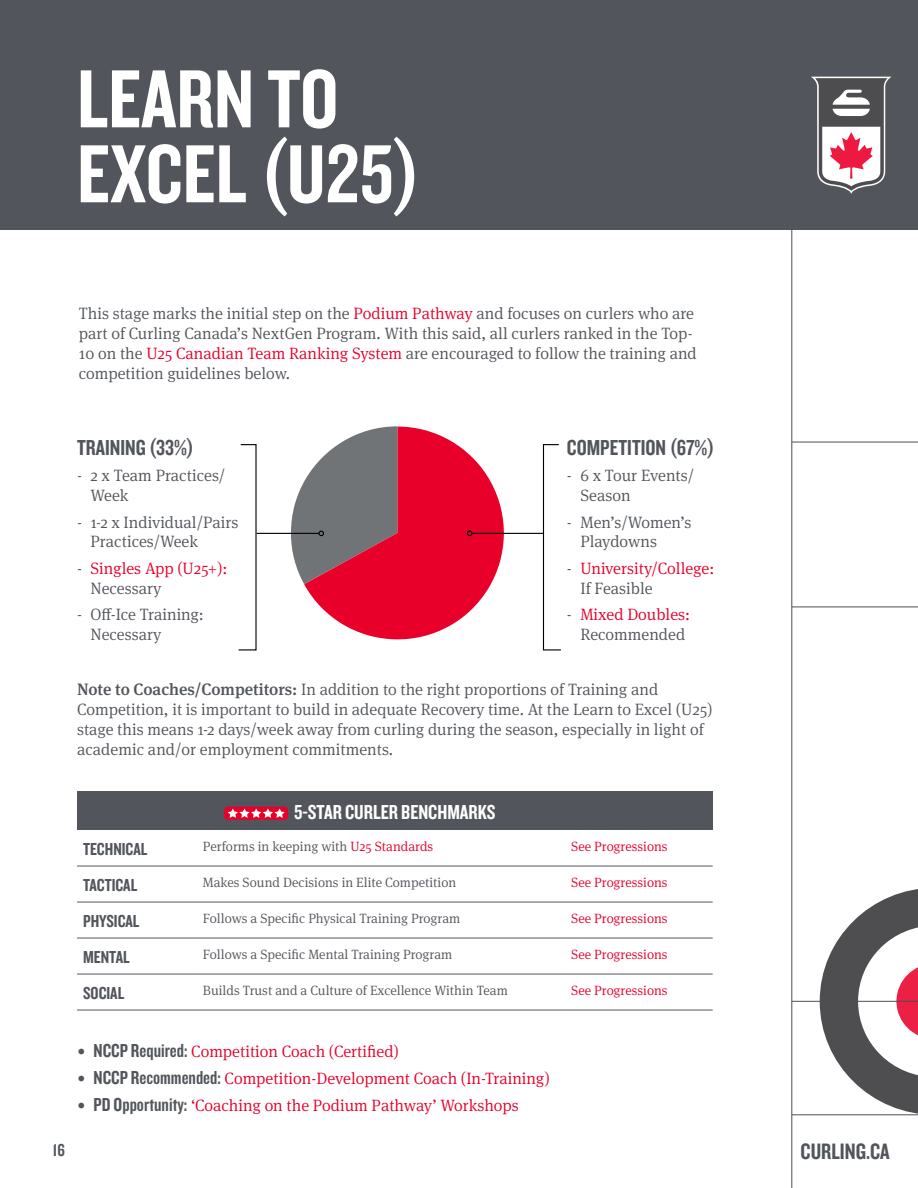
<style>
.page{position:relative;width:918px;height:1188px;background:#fff}
.page>*{position:absolute;margin:0;border:0;box-sizing:border-box;transform-origin:0 0}
.t1{font:85.5px/75px "Knockout 49 Liteweight";color:#fff}
.t2{font:23.1px "Knockout 49 Liteweight";color:#52555b}
.t3{font:22.5px "Knockout 49 Liteweight";color:#52555b}
.t4{font:21px "Knockout 49 Liteweight";color:#fff}
.t5{font:18px "Knockout 49 Liteweight";color:#52555b}
.t6{font:300 16.5px/19.8px "Meta Serif Pro";color:#52555b}
.t7{font:300 16.5px/19.8px "Meta Serif Pro";color:#e8002a}
.t8{font:300 13.5px "Meta Serif Pro";color:#52555b}
.t9{font:300 13.5px "Meta Serif Pro";color:#e8002a}
.s1{color:#e8002a}
.s2{color:#52555b}
.s3{font-weight:500}
.s4{font-family:"Knockout 49 Liteweight";font-weight:400;font-size:19.5px;color:#52555b}
</style>
<div class="page">
<div style="left:0;top:0;width:918px;height:230px;background:#52555b"></div>
<svg style="left:811px;top:77px;width:80px;height:117px"></svg>
<svg style="left:792px;top:230px;width:126px;height:958px"></svg>
<hr style="left:792px;top:442px;width:126px;height:1px;background:#4e4e50">
<hr style="left:792px;top:607px;width:126px;height:1px;background:#4e4e50">
<hr style="left:472px;top:533px;width:71px;height:1px;background:#000">
<svg style="left:542px;top:444px;width:19px;height:207px"></svg>
<hr style="left:257px;top:533px;width:62px;height:1px;background:#000">
<svg style="left:238px;top:444px;width:19px;height:207px"></svg>
<div style="left:77px;top:792px;width:636px;height:38px;background:#52555b"></div>
<hr style="left:77px;top:866px;width:120px;height:1px;background:#52555b">
<hr style="left:197px;top:866px;width:368px;height:1px;background:#52555b">
<hr style="left:565px;top:866px;width:148px;height:1px;background:#52555b">
<hr style="left:77px;top:902px;width:120px;height:1px;background:#52555b">
<hr style="left:197px;top:902px;width:368px;height:1px;background:#52555b">
<hr style="left:565px;top:902px;width:148px;height:1px;background:#52555b">
<hr style="left:77px;top:938px;width:120px;height:1px;background:#52555b">
<hr style="left:197px;top:938px;width:368px;height:1px;background:#52555b">
<hr style="left:565px;top:938px;width:148px;height:1px;background:#52555b">
<hr style="left:77px;top:974px;width:120px;height:1px;background:#52555b">
<hr style="left:197px;top:974px;width:368px;height:1px;background:#52555b">
<hr style="left:565px;top:974px;width:148px;height:1px;background:#52555b">
<hr style="left:77px;top:1010px;width:120px;height:1px;background:#52555b">
<hr style="left:197px;top:1010px;width:368px;height:1px;background:#52555b">
<hr style="left:565px;top:1010px;width:148px;height:1px;background:#52555b">
<div style="left:224px;top:807px;width:64px;height:13px;background:#e8002a;border-radius:3px"></div>
<svg style="left:228px;top:809px;width:57px;height:9px"></svg>
<h1 class="t1" style="left:77px;top:58px;width:345px">LEARN TO<br>EXCEL (U25)</h1>
<p class="t6" style="left:79px;top:303px;width:619px">This stage marks the initial step on the <span class="s1">Podium Pathway</span> and focuses on curlers who are part of Curling Canada’s NextGen Program. With this said, all curlers ranked in the Top-10 on the <span class="s1">U25 Canadian Team Ranking System</span> are encouraged to follow the training and competition guidelines below.</p>
<h3 class="t3" style="left:77px;top:433px;width:118px">TRAINING (33%)</h3>
<p class="t6" style="left:91px;top:465px;width:136px;text-indent:-13px">- 2 x Team Practices/<br>Week</p>
<p class="t6" style="left:91px;top:511px;width:149px;text-indent:-13px">- 1-2 x Individual/Pairs<br>Practices/Week</p>
<p class="t7" style="left:91px;top:558px;width:138px;text-indent:-13px"><span class="s2">-</span> Singles App (U25+):<br><span class="s2">Necessary</span></p>
<p class="t6" style="left:91px;top:604px;width:115px;text-indent:-13px">- Off-Ice Training:<br>Necessary</p>
<h3 class="t3" style="left:567px;top:433px;width:149px">COMPETITION (67%)</h3>
<p class="t6" style="left:580px;top:465px;width:115px;text-indent:-13px">- 6 x Tour Events/<br>Season</p>
<p class="t6" style="left:580px;top:511px;width:113px;text-indent:-13px">- Men’s/Women’s<br>Playdowns</p>
<p class="t7" style="left:580px;top:558px;width:135px;text-indent:-13px"><span class="s2">-</span> University/College:<br><span class="s2">If Feasible</span></p>
<p class="t7" style="left:567px;top:604px;width:124px;text-align:center"><span class="s2">-</span> Mixed Doubles:<br><span class="s2">Recommended</span></p>
<p class="t6" style="left:77px;top:679px;width:637px"><span class="s3">Note to Coaches/Competitors:</span> In addition to the right proportions of Training and Competition, it is important to build in adequate Recovery time. At the Learn to Excel (U25) stage this means 1-2 days/week away from curling during the season, especially in light of academic and/or employment commitments.</p>
<p class="t4" style="left:294px;top:799px;width:203px">5-STAR CURLER BENCHMARKS</p>
<p class="t5" style="left:83px;top:838px;width:66px">TECHNICAL</p>
<p class="t8" style="left:203px;top:837px;width:232px">Performs in keeping with <span class="s1">U25 Standards</span></p>
<p class="t9" style="left:571px;top:837px;width:98px">See Progressions</p>
<p class="t5" style="left:83px;top:874px;width:56px">TACTICAL</p>
<p class="t8" style="left:203px;top:873px;width:255px">Makes Sound Decisions in Elite Competition</p>
<p class="t9" style="left:571px;top:873px;width:98px">See Progressions</p>
<p class="t5" style="left:83px;top:910px;width:58px">PHYSICAL</p>
<p class="t8" style="left:203px;top:909px;width:259px">Follows a Specific Physical Training Program</p>
<p class="t9" style="left:571px;top:909px;width:98px">See Progressions</p>
<p class="t5" style="left:83px;top:946px;width:48px">MENTAL</p>
<p class="t8" style="left:203px;top:945px;width:251px">Follows a Specific Mental Training Program</p>
<p class="t9" style="left:571px;top:945px;width:98px">See Progressions</p>
<p class="t5" style="left:83px;top:982px;width:43px">SOCIAL</p>
<p class="t8" style="left:203px;top:981px;width:306px">Builds Trust and a Culture of Excellence Within Team</p>
<p class="t9" style="left:571px;top:981px;width:98px">See Progressions</p>
<p class="t7" style="left:77px;top:1040px;width:323px"><span class="s2">•</span> <span class="s4">NCCP Required:</span> Competition Coach (Certified)</p>
<p class="t7" style="left:77px;top:1067px;width:474px"><span class="s2">•</span> <span class="s4">NCCP Recommended:</span> Competition-Development Coach (In-Training)</p>
<p class="t7" style="left:77px;top:1094px;width:443px"><span class="s2">•</span> <span class="s4">PD Opportunity:</span> ‘Coaching on the Podium Pathway’ Workshops</p>
<p class="t5" style="left:53px;top:1139px;width:13px">16</p>
<h2 class="t2" style="left:801px;top:1137px;width:90px">CURLING.CA</h2>
</div>
